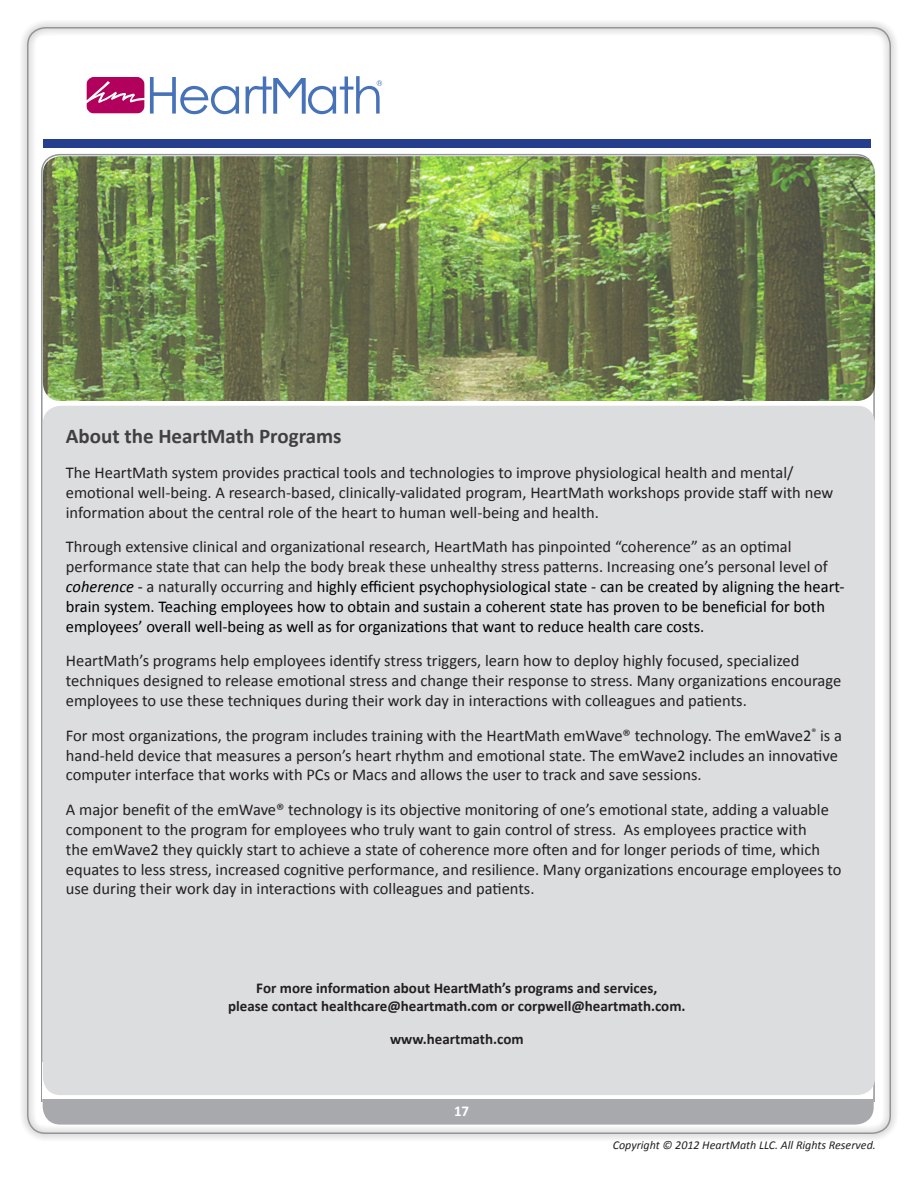
<style>
.page{position:relative;width:918px;height:1188px;background:#fff}
.page>*{position:absolute;margin:0;border:0;box-sizing:border-box;transform-origin:0 0}
.t1{font:700 21px "Calibri";color:#404040}
.t2{font:16.5px/19.8px "Calibri";color:#231f20}
.t3{font:16.5px/19.8px "Calibri";color:#000}
.t4{font:700 15px/18px "Calibri";color:#231f20;text-align:center}
.t5{font:700 15px "Calibri";color:#fff}
.t6{font:italic 12px "Calibri";color:#231f20}
.s1{color:#231f20}
.s2{font-style:italic}
</style>
<div class="page">
<div style="left:19px;top:19px;width:880px;height:1123px;background:#231f20;opacity:.91"></div>
<svg style="left:86px;top:77px;width:153px;height:37px"></svg>
<svg style="left:246px;top:76px;width:136px;height:38px"></svg>
<div style="left:43px;top:139px;width:828px;height:8px;background:#253f8e"></div>
<div style="left:43px;top:1080px;width:831px;height:45px;background:#a8a9ad;border-radius:18px"></div>
<div style="left:43px;top:1062px;width:830px;height:37px;background:#fff"></div>
<img style="left:43px;top:156px;width:832px;height:245px">
<div style="left:43px;top:406px;width:832px;height:689px;background:#dcdddf;border-radius:18px"></div>
<p class="t1" style="left:66px;top:423px;width:277px">About the HeartMath Programs</p>
<p class="t2" style="left:66px;top:463px;width:769px">The HeartMath system provides practical tools and technologies to improve physiological health and mental/ emotional well-being. A research-based, clinically-validated program, HeartMath workshops provide staff with new information about the central role of the heart to human well-being and health.</p>
<p class="t3" style="left:66px;top:537px;width:780px"><span class="s1">Through extensive clinical and organizational research, HeartMath has pinpointed “coherence” as an optimal performance state that can help the body break these unhealthy stress patterns. Increasing one’s personal level of </span><span class="s2">coherence</span> - <span class="s1">a naturally occurring and</span> highly efficient psychophysiological state - can be created by aligning the heart&shy;brain system. Teaching employees how to obtain and sustain a coherent state has proven to be beneficial for both employees’ overall well-being as well as for organizations that want to reduce health care costs.</p>
<p class="t2" style="left:66px;top:651px;width:777px">HeartMath’s programs help employees identify stress triggers, learn how to deploy highly focused, specialized techniques designed to release emotional stress and change their response to stress. Many organizations encourage employees to use these techniques during their work day in interactions with colleagues and patients.</p>
<p class="t2" style="left:66px;top:725px;width:778px">For most organizations, the program includes training with the HeartMath emWave® technology. The emWave2<sup>®</sup> is a hand-held device that measures a person’s heart rhythm and emotional state. The emWave2 includes an innovative computer interface that works with PCs or Macs and allows the user to track and save sessions.</p>
<p class="t2" style="left:66px;top:800px;width:777px">A major benefit of the emWave® technology is its objective monitoring of one’s emotional state, adding a valuable component to the program for employees who truly want to gain control of stress. As employees practice with<br>the emWave2 they quickly start to achieve a state of coherence more often and for longer periods of time, which equates to less stress, increased cognitive performance, and resilience. Many organizations encourage employees to use during their work day in interactions with colleagues and patients.</p>
<p class="t4" style="left:228px;top:979px;width:459px">For more information about HeartMath’s programs and services,<br>please contact healthcare@heartmath.com or corpwell@heartmath.com.</p>
<p class="t4" style="left:390px;top:1030px;width:135px">www.heartmath.com</p>
<p class="t5" style="left:454px;top:1101px;width:17px">17</p>
<p class="t6" style="left:613px;top:1137px;width:265px">Copyright © 2012 HeartMath LLC. All Rights Reserved.</p>
</div>
